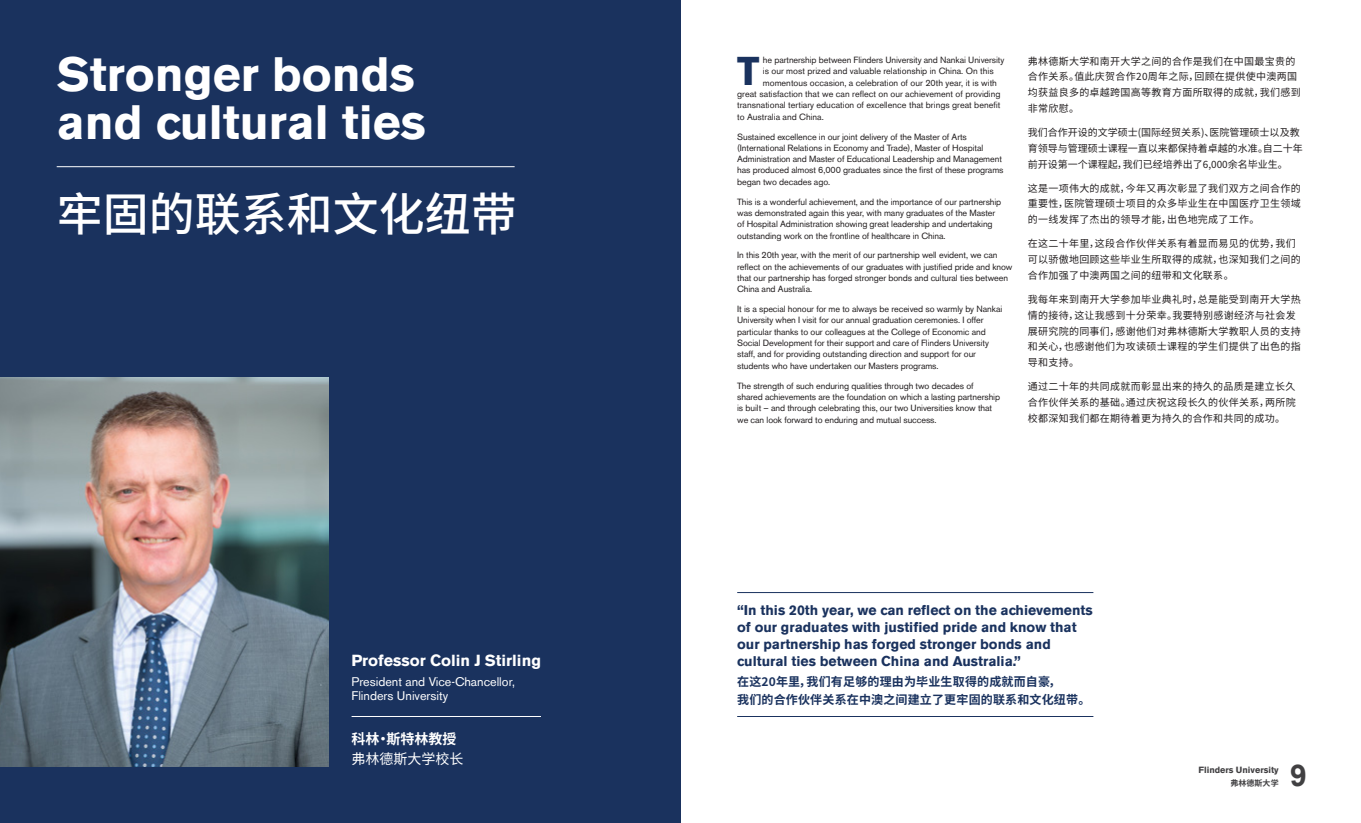
<style>
.page{position:relative;width:1361px;height:823px;background:#fff}
.page>*{position:absolute;margin:0;border:0;box-sizing:border-box;transform-origin:0 0}
.t1{font:700 48px/48px "Akzidenz Grotesk BE";color:#fff}
.t2{font:500 46px "Source Han Sans CN";color:#fff}
.t3{font:700 40px "Akzidenz Grotesk BE";color:#1a325e}
.t4{font:700 30px "Arial";color:#414042}
.t5{font:700 16px "Akzidenz Grotesk BE";color:#fff}
.t6{font:700 14px/17px "Akzidenz Grotesk BE";color:#1a325e}
.t7{font:700 14px "Source Han Sans CN";color:#fff}
.t8{font:14px "Source Han Sans CN";color:#fff}
.t9{font:12.5px/14px "Akzidenz Grotesk BE";color:#fff}
.t10{font:700 12px/18px "Source Han Sans CN";letter-spacing:.015em;color:#1a325e}
.t11{font:10px/15.7px "Source Han Sans CN";letter-spacing:.03em;color:#231f20}
.t12{font:10px/15.7px "Source Han Sans CN";color:#231f20}
.t13{font:9px/11.3px "Akzidenz Grotesk BE";letter-spacing:-.01em;color:#231f20}
.t14{font:700 9px "Akzidenz Grotesk BE";color:#414042}
.t15{font:700 8px "Source Han Sans CN";letter-spacing:.01em;color:#414042}
</style>
<div class="page">
<div style="left:0;top:0;width:680px;height:822px;background:#1a325e"></div>
<img style="left:0;top:377px;width:329px;height:388px">
<hr style="left:57px;top:166px;width:457px;height:1px;background:#fff">
<hr style="left:351px;top:715px;width:190px;height:1px;background:#fff">
<hr style="left:737px;top:591px;width:356px;height:1px;background:#1a325e">
<hr style="left:737px;top:715px;width:356px;height:1px;background:#1a325e">
<h1 class="t1" style="left:57px;top:50px;width:370px">Stronger bonds and cultural ties</h1>
<h2 class="t2" style="left:57px;top:188px;width:461px">牢固的联系和文化纽带</h2>
<h3 class="t3" style="left:737px;top:48px;width:24px">T</h3>
<p class="t13" style="left:763px;top:54px;width:243px">he partnership between Flinders University and Nankai University</p>
<p class="t13" style="left:763px;top:66px;width:232px">is our most prized and valuable relationship in China. On this</p>
<p class="t13" style="left:763px;top:77px;width:236px">momentous occasion, a celebration of our 20th year, it is with</p>
<p class="t13" style="left:737px;top:88px;width:265px">great satisfaction that we can reflect on our achievement of providing</p>
<p class="t13" style="left:737px;top:99px;width:265px">transnational tertiary education of excellence that brings great benefit</p>
<p class="t13" style="left:737px;top:111px;width:88px">to Australia and China.</p>
<p class="t13" style="left:737px;top:131px;width:268px">Sustained excellence in our joint delivery of the Master of Arts (International Relations in Economy and Trade), Master of Hospital Administration and Master of Educational Leadership and Management has produced almost 6,000 graduates since the first of these programs began two decades ago.</p>
<p class="t13" style="left:737px;top:196px;width:266px">This is a wonderful achievement, and the importance of our partnership was demonstrated again this year, with many graduates of the Master of Hospital Administration showing great leadership and undertaking outstanding work on the frontline of healthcare in China.</p>
<p class="t13" style="left:737px;top:249px;width:277px">In this 20th year, with the merit of our partnership well evident, we can reflect on the achievements of our graduates with justified pride and know that our partnership has forged stronger bonds and cultural ties between China and Australia.</p>
<p class="t13" style="left:737px;top:303px;width:267px">It is a special honour for me to always be received so warmly by Nankai University when I visit for our annual graduation ceremonies. I offer particular thanks to our colleagues at the College of Economic and Social Development for their support and care of Flinders University staff, and for providing outstanding direction and support for our students who have undertaken our Masters programs.</p>
<p class="t13" style="left:737px;top:379px;width:264px">The strength of such enduring qualities through two decades of shared achievements are the foundation on which a lasting partnership is built – and through celebrating this, our two Universities know that we can look forward to enduring and mutual success.</p>
<p class="t11" style="left:1028px;top:53px;width:274px">弗林德斯大学和南开大学之间的合作是我们在中国最宝贵的合作关系。值此庆贺合作20周年之际，回顾在提供使中澳两国均获益良多的卓越跨国高等教育方面所取得的成就，我们感到非常欣慰。</p>
<p class="t12" style="left:1028px;top:125px;width:276px">我们合作开设的文学硕士(国际经贸关系)、医院管理硕士以及教育领导与管理硕士课程一直以来都保持着卓越的水准。自二十年前开设第一个课程起，我们已经培养出了6,000余名毕业生。</p>
<p class="t11" style="left:1028px;top:180px;width:274px;text-align:justify">这是一项伟大的成就，今年又再次彰显了我们双方之间合作的重要性，医院管理硕士项目的众多毕业生在中国医疗卫生领域的一线发挥了杰出的领导才能，出色地完成了工作。</p>
<p class="t11" style="left:1028px;top:236px;width:274px">在这二十年里，这段合作伙伴关系有着显而易见的优势，我们可以骄傲地回顾这些毕业生所取得的成就，也深知我们之间的合作加强了中澳两国之间的纽带和文化联系。</p>
<p class="t11" style="left:1028px;top:291px;width:274px">我每年来到南开大学参加毕业典礼时，总是能受到南开大学热情的接待，这让我感到十分荣幸。我要特别感谢经济与社会发展研究院的同事们，感谢他们对弗林德斯大学教职人员的支持和关心，也感谢他们为攻读硕士课程的学生们提供了出色的指导和支持。</p>
<p class="t11" style="left:1028px;top:378px;width:269px;text-align:justify">通过二十年的共同成就而彰显出来的持久的品质是建立长久合作伙伴关系的基础。通过庆祝这段长久的伙伴关系，两所院校都深知我们都在期待着更为持久的合作和共同的成功。</p>
<h3 class="t6" style="left:737px;top:601px;width:357px">“In this 20th year, we can reflect on the achievements of our graduates with justified pride and know that our partnership has forged stronger bonds and cultural ties between China and Australia.”</h3>
<h3 class="t5" style="left:351px;top:651px;width:191px">Professor Colin J Stirling</h3>
<h3 class="t9" style="left:351px;top:674px;width:165px">President and Vice-Chancellor,<br>Flinders University</h3>
<h3 class="t10" style="left:737px;top:672px;width:355px">在这20年里，我们有足够的理由为毕业生取得的成就而自豪，<br>我们的合作伙伴关系在中澳之间建立了更牢固的联系和文化纽带。</h3>
<h3 class="t7" style="left:351px;top:730px;width:106px">科林·斯特林教授</h3>
<h3 class="t8" style="left:351px;top:750px;width:113px">弗林德斯大学校长</h3>
<p class="t14" style="left:1198px;top:764px;width:82px">Flinders University</p>
<p class="t15" style="left:1230px;top:778px;width:50px">弗林德斯大学</p>
<h3 class="t4" style="left:1290px;top:755px;width:18px">9</h3>
</div>
